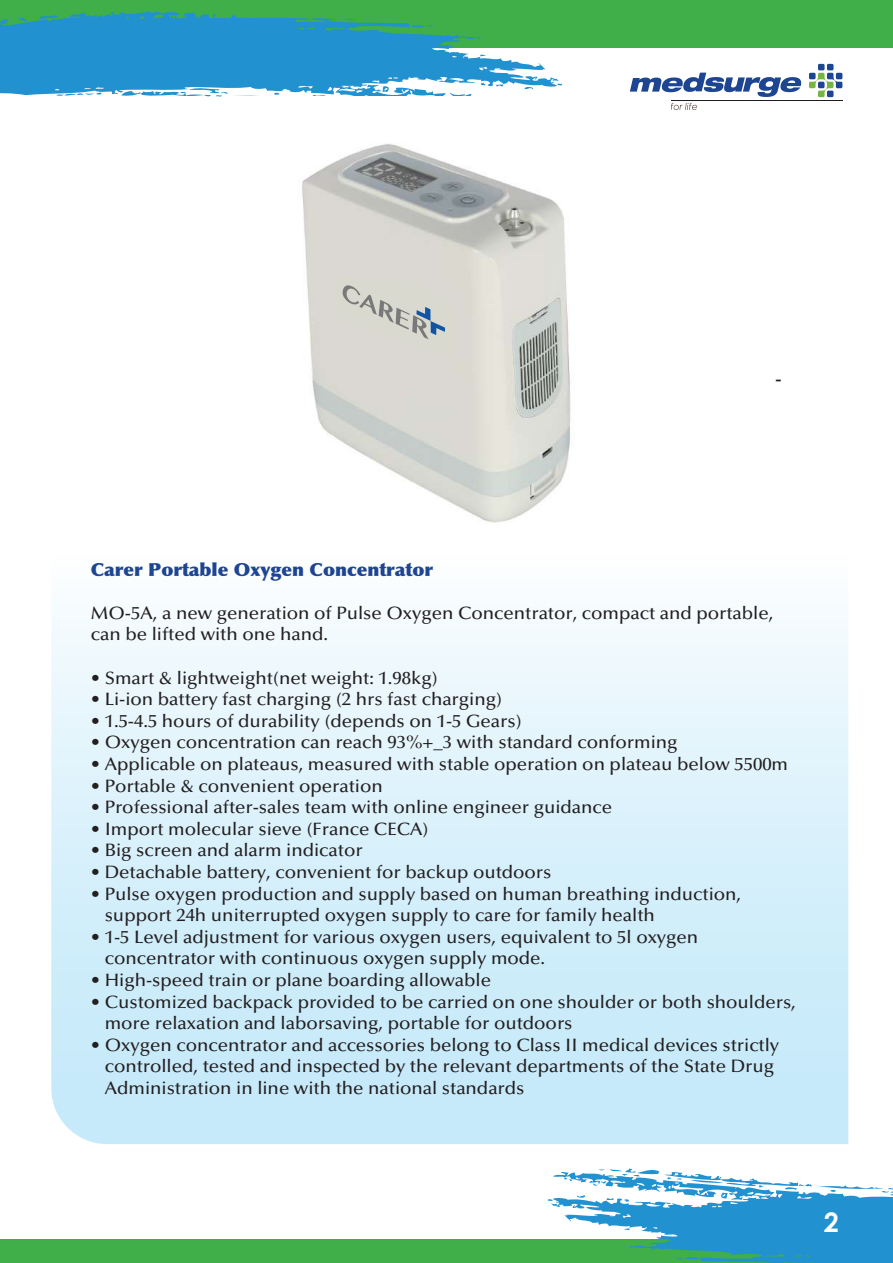
<style>
.page{position:relative;width:893px;height:1263px;background:#fff}
.page>*{position:absolute;margin:0;border:0;box-sizing:border-box;transform-origin:0 0}
.t1{font:700 27px "Century Gothic";color:#fff}
.t2{font:500 18px/21.6px "Optima LT Std";color:#231f20;scale:1.04 1}
.t3{font:900 18px "Optima LT Std";color:#1d4591;scale:1.04 1}
.t4{font:18px "Arial";color:#231f20}
</style>
<div class="page">
<svg style="left:51px;top:620px;width:797px;height:524px;background:#d7f0fb"></svg>
<div style="left:0;top:0;width:892px;height:48px;background:#40ae49"></div>
<div style="left:0;top:1239px;width:892px;height:24px;background:#40ae49"></div>
<svg style="left:809px;top:64px;width:33px;height:33px"></svg>
<svg style="left:671px;top:103px;width:26px;height:7px"></svg>
<svg style="left:630px;top:73px;width:171px;height:24px"></svg>
<svg style="left:0;top:11px;width:559px;height:85px;fill:#2291d0"></svg>
<svg style="left:211px;top:14px;width:7px;height:3px"></svg>
<svg style="left:410px;top:24px;width:23px;height:6px"></svg>
<svg style="left:480px;top:54px;width:6px;height:2px"></svg>
<svg style="left:121px;top:83px;width:395px;height:14px"></svg>
<svg style="left:548px;top:1168px;width:344px;height:95px"></svg>
<img style="left:223px;top:96px;width:447px;height:427px">
<svg style="left:335px;top:277px;width:122px;height:83px;background:#d0d0ca"></svg>
<p class="t4" style="left:775px;top:366px;width:7px">-</p>
<p class="t3" style="left:91px;top:558px;width:331px">Carer Portable Oxygen Concentrator</p>
<p class="t2" style="left:91px;top:602px;width:658px">MO-5A, a new generation of Pulse Oxygen Concentrator, compact and portable, can be lifted with one hand.</p>
<p class="t2" style="left:91px;top:667px;width:335px">• Smart &amp; lightweight(net weight: 1.98kg)</p>
<p class="t2" style="left:91px;top:689px;width:397px">• Li-ion battery fast charging (2 hrs fast charging)</p>
<p class="t2" style="left:91px;top:710px;width:416px">• 1.5-4.5 hours of durability (depends on 1-5 Gears)</p>
<p class="t2" style="left:91px;top:732px;width:566px">• Oxygen concentration can reach 93%+_3 with standard conforming</p>
<p class="t2" style="left:91px;top:753px;width:672px">• Applicable on plateaus, measured with stable operation on plateau below 5500m</p>
<p class="t2" style="left:91px;top:775px;width:282px">• Portable &amp; convenient operation</p>
<p class="t2" style="left:91px;top:797px;width:503px">• Professional after-sales team with online engineer guidance</p>
<p class="t2" style="left:91px;top:818px;width:326px">• Import molecular sieve (France CECA)</p>
<p class="t2" style="left:91px;top:840px;width:263px">• Big screen and alarm indicator</p>
<p class="t2" style="left:91px;top:861px;width:444px">• Detachable battery, convenient for backup outdoors</p>
<p class="t2" style="left:105px;top:883px;width:613px;text-indent:-14px">• Pulse oxygen production and supply based on human breathing induction, support 24h uniterrupted oxygen supply to care for family health</p>
<p class="t2" style="left:105px;top:926px;width:572px;text-indent:-14px">• 1-5 Level adjustment for various oxygen users, equivalent to 5l oxygen concentrator with continuous oxygen supply mode.</p>
<p class="t2" style="left:91px;top:969px;width:386px">• High-speed train or plane boarding allowable</p>
<p class="t2" style="left:105px;top:991px;width:666px;text-indent:-14px">• Customized backpack provided to be carried on one shoulder or both shoulders, more relaxation and laborsaving, portable for outdoors</p>
<p class="t2" style="left:105px;top:1034px;width:650px;text-indent:-14px">• Oxygen concentrator and accessories belong to Class II medical devices strictly controlled, tested and inspected by the relevant departments of the State Drug<br>Administration in line with the national standards</p>
<h1 class="t1" style="left:824px;top:1202px;width:17px">2</h1>
</div>
